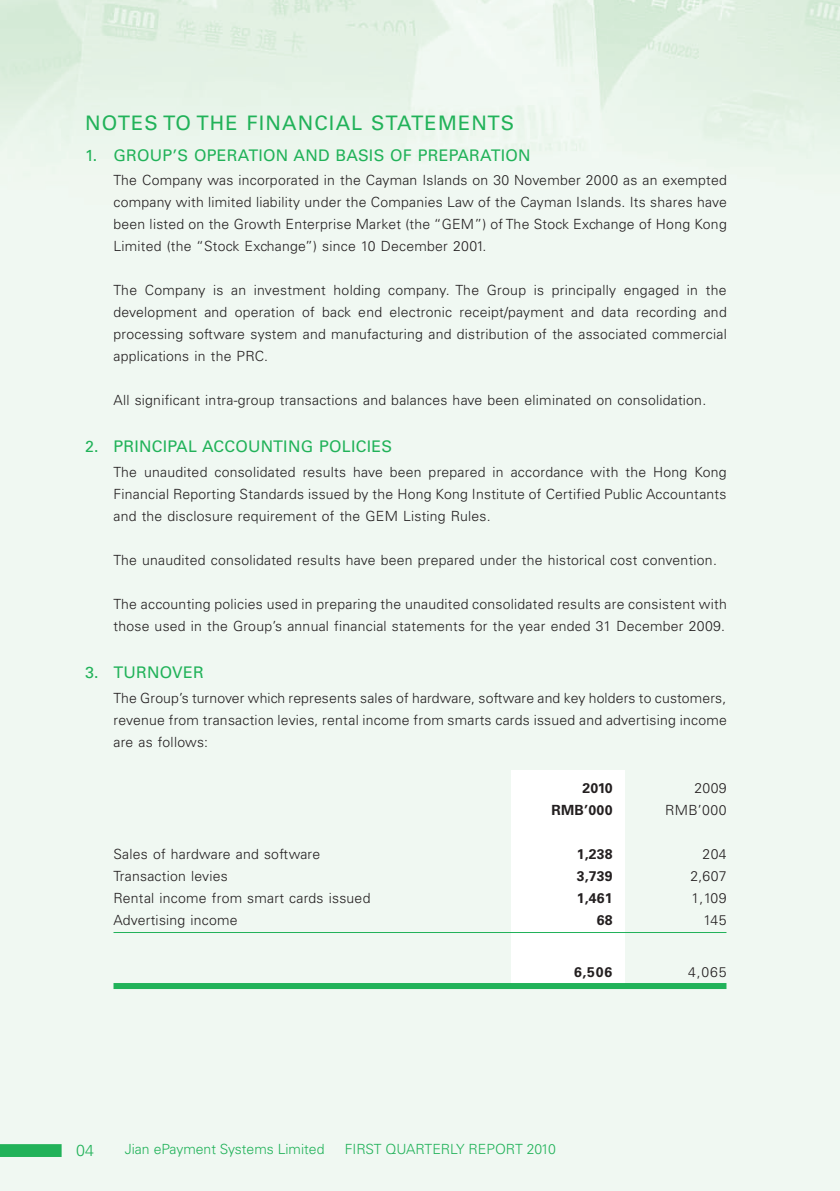
<style>
.page{position:relative;width:840px;height:1191px;background:#fff}
.page>*{position:absolute;margin:0;border:0;box-sizing:border-box;transform-origin:0 0}
.t1{font:20px "Univers LT Std";letter-spacing:.055em;color:#21b259}
.t2{font:16px "Univers LT Std";letter-spacing:.015em;color:#21b259}
.t3{font:300 16px "Univers LT Std";color:#21b259}
.t4{font:300 14px/22px "Univers LT Std";letter-spacing:.015em;color:#231f20;text-align:justify}
.t5{font:300 14px "Univers LT Std";color:#21b259}
.t6{font:700 14px "Univers LT Std";letter-spacing:.015em;color:#231f20}
</style>
<div class="page">
<svg style="left:0;top:1144px;width:62px;height:13px"></svg>
<hr style="left:113px;top:932px;width:613px;height:1px;background:#21b259">
<div style="left:113px;top:983px;width:613px;height:6px;background:#21b259"></div>
<h1 class="t1" style="left:85px;top:111px;width:430px">NOTES TO THE FINANCIAL STATEMENTS</h1>
<p class="t2" style="left:85px;top:145px;width:447px">1. GROUP’S OPERATION AND BASIS OF PREPARATION</p>
<p class="t4" style="left:113px;top:169px;width:614px">The Company was incorporated in the Cayman Islands on 30 November 2000 as an exempted company with limited liability under the Companies Law of the Cayman Islands. Its shares have been listed on the Growth Enterprise Market (the “GEM”) of The Stock Exchange of Hong Kong Limited (the “Stock Exchange”) since 1 0 December 2001 .</p>
<p class="t4" style="left:113px;top:279px;width:614px">The Company is an investment holding company. The Group is principally engaged in the development and operation of back end electronic receipt/payment and data recording and processing software system and manufacturing and distribution of the associated commercial applications in the PRC.</p>
<p class="t4" style="left:113px;top:389px;width:594px">All significant intra-group transactions and balances have been eliminated on consolidation.</p>
<p class="t2" style="left:85px;top:437px;width:308px">2. PRINCIPAL ACCOUNTING POLICIES</p>
<p class="t4" style="left:113px;top:461px;width:614px">The unaudited consolidated results have been prepared in accordance with the Hong Kong Financial Reporting Standards issued by the Hong Kong Institute of Certified Public Accountants and the disclosure requirement of the GEM Listing Rules.</p>
<p class="t4" style="left:113px;top:549px;width:604px">The unaudited consolidated results have been prepared under the historical cost convention.</p>
<p class="t4" style="left:113px;top:593px;width:614px">The accounting policies used in preparing the unaudited consolidated results are consistent with those used in the Group’s annual financial statements for the year ended 31 December 2009.</p>
<p class="t2" style="left:85px;top:663px;width:120px">3. TURNOVER</p>
<p class="t4" style="left:113px;top:687px;width:614px">The Group’s turnover which represents sales of hardware, software and key holders to customers, revenue from transaction levies, rental income from smarts cards issued and advertising income are as follows:</p>
<p class="t6" style="left:582px;top:780px;width:32px">2010</p>
<p class="t4" style="left:694px;top:777px;width:34px">2009</p>
<p class="t6" style="left:551px;top:802px;width:63px">RMB’000</p>
<p class="t4" style="left:665px;top:799px;width:63px">RMB’000</p>
<p class="t4" style="left:113px;top:843px;width:208px">Sales of hardware and software</p>
<p class="t6" style="left:576px;top:846px;width:37px">1,238</p>
<p class="t4" style="left:702px;top:843px;width:25px">204</p>
<p class="t4" style="left:113px;top:865px;width:116px">Transaction levies</p>
<p class="t6" style="left:576px;top:868px;width:37px">3,739</p>
<p class="t4" style="left:690px;top:865px;width:37px">2,607</p>
<p class="t4" style="left:113px;top:887px;width:258px">Rental income from smart cards issued</p>
<p class="t6" style="left:576px;top:890px;width:37px">1,461</p>
<p class="t4" style="left:691px;top:887px;width:36px">1 ,109</p>
<p class="t4" style="left:113px;top:909px;width:126px">Advertising income</p>
<p class="t6" style="left:596px;top:912px;width:17px">68</p>
<p class="t4" style="left:703px;top:909px;width:25px">145</p>
<p class="t6" style="left:573px;top:964px;width:40px">6,506</p>
<p class="t4" style="left:688px;top:961px;width:40px">4,065</p>
<p class="t3" style="left:76px;top:1140px;width:10px">0</p>
<p class="t5" style="left:125px;top:1141px;width:201px">Jian ePayment Systems Limited</p>
<p class="t5" style="left:344px;top:1141px;width:212px">FIRST QUARTERLY Re port 201 0</p>
</div>
